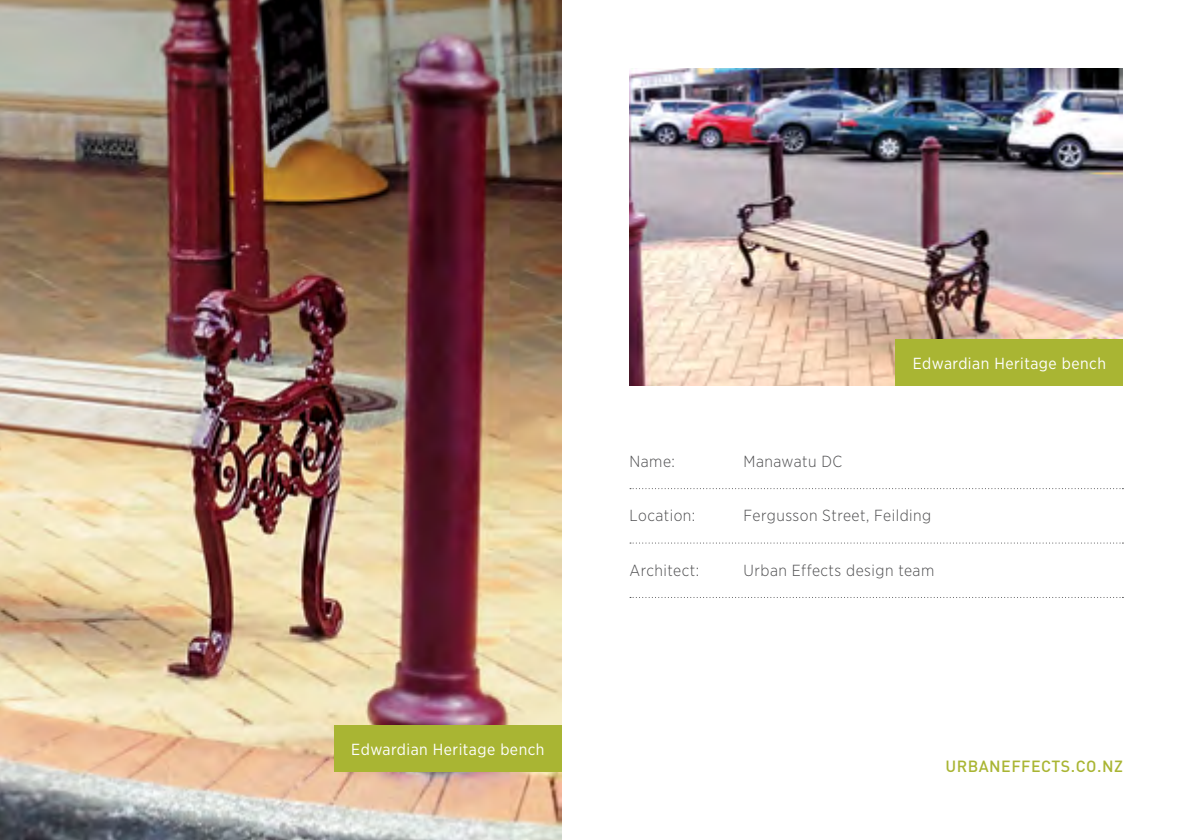
<style>
.page{position:relative;width:1191px;height:840px;background:#fff}
.page>*{position:absolute;margin:0;border:0;box-sizing:border-box;transform-origin:0 0}
.t1{font:300 16px "Gotham Narrow";letter-spacing:.03em;color:#4d4d4f}
.t2{font:16px "Gotham Narrow";letter-spacing:.03em;color:#fff}
.t3{font:500 16px "DIN";letter-spacing:.03em;color:#a9b533}
</style>
<div class="page">
<img style="left:0;top:0;width:561px;height:839px">
<svg style="left:630px;top:488px;width:493px;height:1px"></svg>
<svg style="left:630px;top:542px;width:493px;height:1px"></svg>
<img style="left:629px;top:68px;width:494px;height:318px">
<div style="left:895px;top:339px;width:228px;height:47px;background:#a9b533"></div>
<div style="left:334px;top:724px;width:227px;height:47px;background:#a9b533"></div>
<p class="t2" style="left:351px;top:738px;width:195px">Edwardian Heritage bench</p>
<p class="t1" style="left:629px;top:451px;width:47px">Name:</p>
<p class="t1" style="left:743px;top:451px;width:100px">Manawatu DC</p>
<p class="t2" style="left:912px;top:353px;width:195px">Edwardian Heritage bench</p>
<p class="t1" style="left:629px;top:505px;width:67px">Location:</p>
<p class="t1" style="left:743px;top:505px;width:189px">Fergusson Street, Feilding</p>
<p class="t1" style="left:629px;top:560px;width:71px">Architect:</p>
<p class="t1" style="left:743px;top:560px;width:192px">Urban Effects design team</p>
<p class="t3" style="left:945px;top:755px;width:179px">URBANEFFECTS.CO.NZ</p>
</div>
